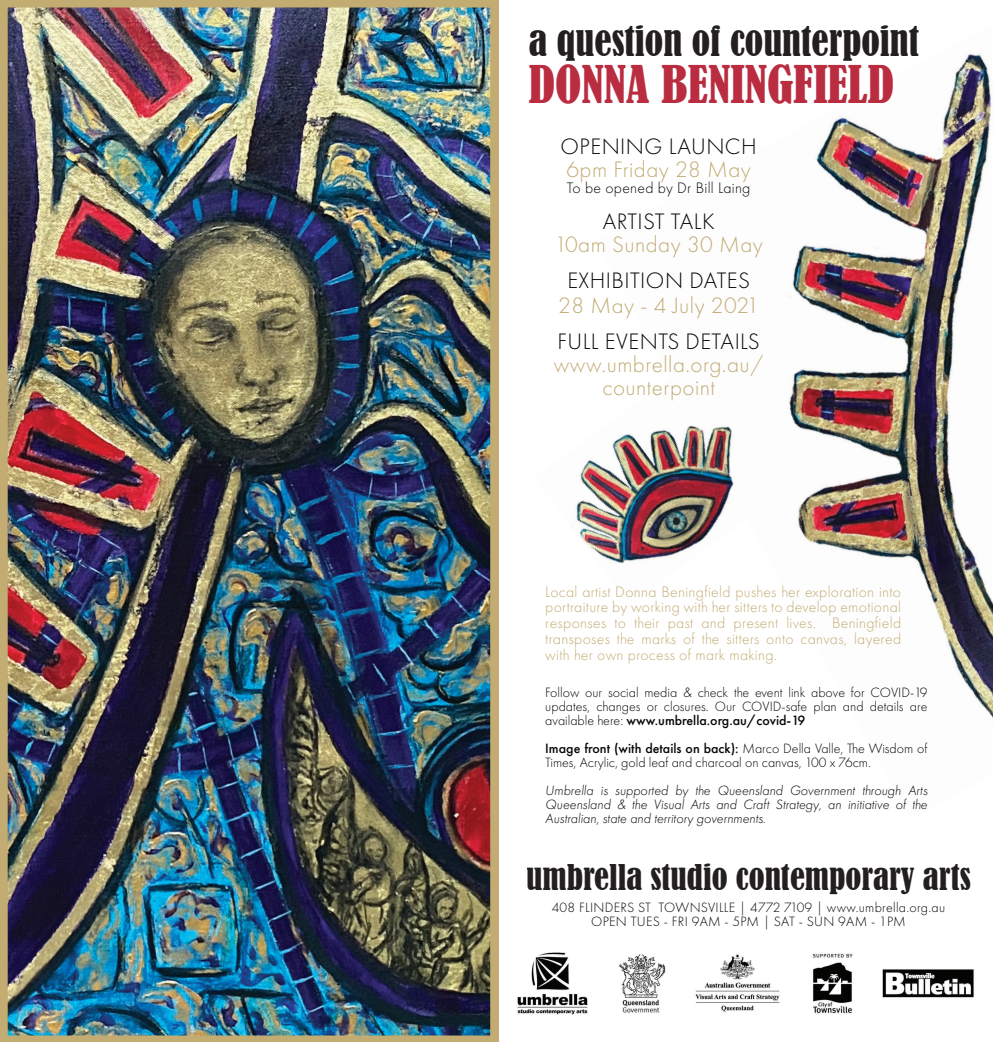
<style>
.page{position:relative;width:993px;height:1042px;background:#fff}
.page>*{position:absolute;margin:0;border:0;box-sizing:border-box;transform-origin:0 0}
.t1{font:condensed 48.65px "Bernard";color:#ba2c40}
.t2{font:condensed 38.5px "Bernard";color:#231f20}
.t3{font:condensed 33.25px "Bernard";color:#231f20}
.t4{font:300 23.1px/23.1px "Futura PT";letter-spacing:.02em;color:#c2ac73;text-align:center}
.t5{font:300 23.1px "Futura PT";letter-spacing:.02em;color:#040503}
.t6{font:300 15.75px/15.8px "Futura PT";letter-spacing:.02em;color:#c2ac73;text-align:justify}
.t7{font:300 15.75px "Futura PT";letter-spacing:.02em;color:#040503}
.t8{font:300 14px/14px "Futura PT";color:#040503;text-align:justify}
.t9{font:italic 300 14px/14px "Futura PT";color:#040503;text-align:justify}
.t10{font:300 14px/14px "Futura PT";letter-spacing:.02em;color:#040503;text-align:center}
.s1{font-weight:500}
.s2{font-style:normal}
</style>
<div class="page">
<img style="left:788px;top:53px;width:204px;height:664px">
<img style="left:571px;top:358px;width:219px;height:247px">
<img style="left:0;top:0;width:499px;height:1042px">
<img style="left:517px;top:952px;width:457px;height:63px">
<h2 class="t2" style="left:528px;top:19px;width:392px">a question of counterpoint</h2>
<h1 class="t1" style="left:528px;top:56px;width:367px">DONNA BENINGFIELD</h1>
<h3 class="t5" style="left:560px;top:133px;width:197px">OPENING LAUNCH</h3>
<h3 class="t4" style="left:566px;top:158px;width:186px">6pm Friday 28 May</h3>
<p class="t7" style="left:566px;top:179px;width:185px">To be opened by Dr Bill Laing</p>
<h3 class="t5" style="left:602px;top:208px;width:113px">ARTIST TALK</h3>
<h3 class="t4" style="left:554px;top:233px;width:210px">10am Sunday 30 May</h3>
<h3 class="t5" style="left:567px;top:267px;width:184px">EXHIBITION DATES</h3>
<h3 class="t4" style="left:558px;top:294px;width:202px">28 May - 4 July 2021</h3>
<h3 class="t5" style="left:557px;top:328px;width:203px">FULL EVENTS DETAILS</h3>
<h3 class="t4" style="left:553px;top:353px;width:211px">www.umbrella.org.au/ counterpoint</h3>
<p class="t6" style="left:545px;top:583px;width:357px">Local artist Donna Beningfield pushes her exploration into portraiture by working with her sitters to develop emotional responses to their past and present lives. Beningfield transposes the marks of the sitters onto canvas, layered with her own process of mark making.</p>
<p class="t8" style="left:545px;top:685px;width:383px">Follow our social media &amp; check the event link above for COVID-19 updates, changes or closures. Our COVID-safe plan and details are available here: <span class="s1">www.umbrella.org.au/covid-19</span></p>
<p class="t8" style="left:545px;top:741px;width:383px"><span class="s1">Image front (with details on back):</span> Marco Della Valle, The Wisdom of<br>Times, Acrylic, gold leaf and charcoal on canvas, 100 x 76cm.</p>
<p class="t9" style="left:545px;top:783px;width:383px">Umbrella is supported by the Queensland Government through Arts Queensland &amp; the Visual Arts and Craft Strategy, an initiative of the Australian, state and territory governments<span class="s2">.</span></p>
<h3 class="t3" style="left:526px;top:857px;width:446px">umbrella studio contemporary arts</h3>
<p class="t10" style="left:551px;top:901px;width:395px">408 FLINDERS ST TOWNSVILLE | 4772 7109 | www.umbrella.org.au<br>OPEN TUES - FRI 9AM - 5PM | SAT - SUN 9AM - 1PM</p>
</div>
